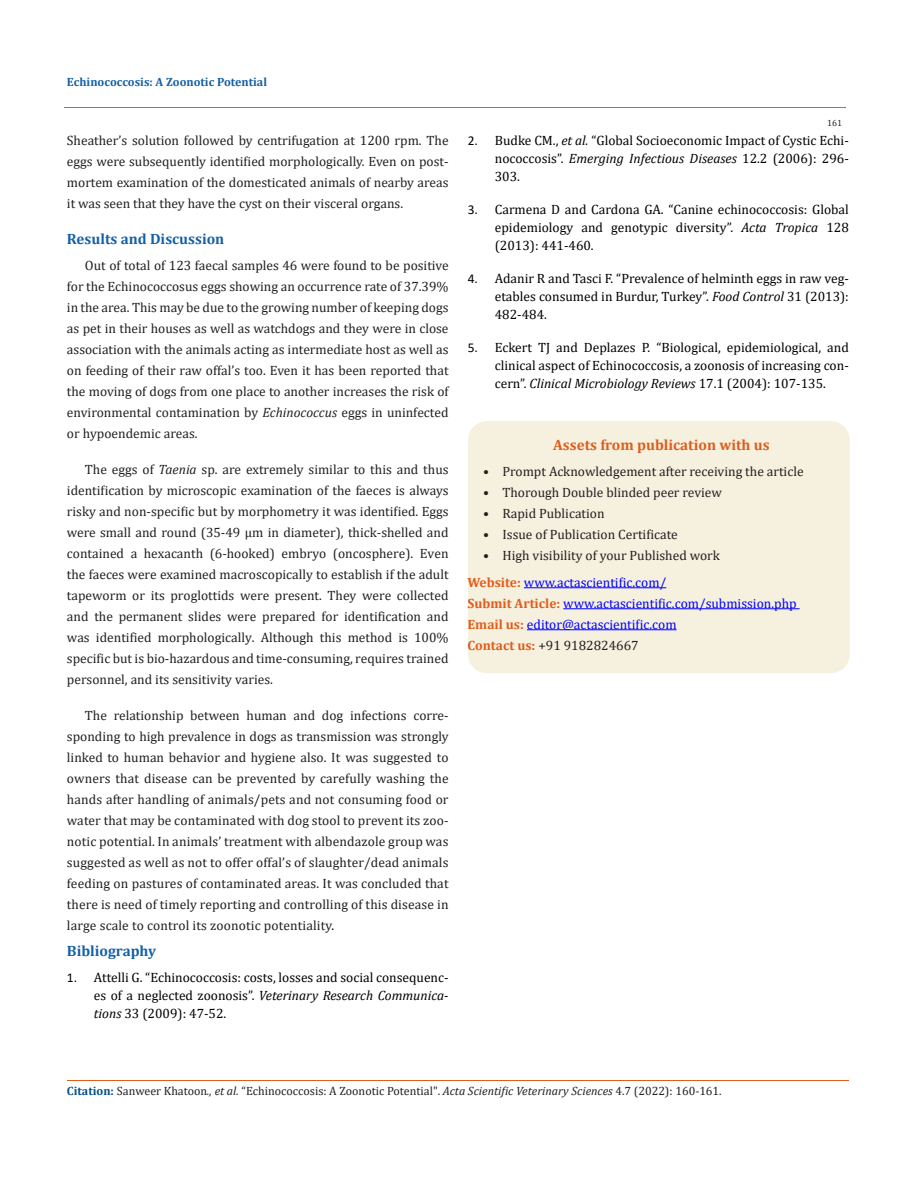
<style>
.page{position:relative;width:917px;height:1188px;background:#fff}
.page>*{position:absolute;margin:0;border:0;box-sizing:border-box;transform-origin:0 0}
.t1{font:700 15px "Cambria";color:#1560a6}
.t2{font:700 15px "Cambria";color:#e05d1a}
.t3{font:13.5px/21px "Cambria";color:#231f20;text-align:justify}
.t4{font:13.5px/18px "Cambria";color:#000;text-align:justify}
.t5{font:13.5px "Cambria";color:#00f}
.t6{font:12px "Cambria";color:#231f20}
.t7{font:700 12px "Cambria";color:#1560a6}
.t8{font:9px "Cambria";color:#231f20}
.s1{font-style:italic}
.s2{color:#000}
.s3{font-family:"Calibri"}
.s4{font-weight:700;color:#e05d1a}
.s5{font-weight:700;color:#035089}
</style>
<div class="page">
<div style="left:469px;top:422px;width:380px;height:250px;background:#f6f0df;border-radius:18px"></div>
<div style="left:468px;top:421px;width:381px;height:252px;border:2px solid #f6f0df;border-radius:18px"></div>
<hr style="left:524px;top:587px;width:142px;height:1px;background:#00f">
<hr style="left:563px;top:608px;width:236px;height:1px;background:#00f">
<hr style="left:527px;top:629px;width:149px;height:1px;background:#00f">
<hr style="left:64px;top:108px;width:781px;height:1px;background:#e05d1a">
<hr style="left:67px;top:1080px;width:781px;height:1px;background:#e05d1a">
<p class="t7" style="left:67px;top:73px;width:202px">Echinococcosis: A Zoonotic Potential</p>
<p class="t3" style="left:67px;top:130px;width:383px">Sheather’s solution followed by centrifugation at 1200 rpm. The eggs were subsequently identified morphologically. Even on post&shy;mortem examination of the domesticated animals of nearby areas it was seen that they have the cyst on their visceral organs.</p>
<p class="t1" style="left:67px;top:229px;width:159px">Results and Discussion</p>
<p class="t3" style="left:67px;top:255px;width:383px;text-indent:18px">Out of total of 123 faecal samples 46 were found to be positive for the Echinococcosus eggs showing an occurrence rate of 37.39% in the area. This may be due to the growing number of keeping dogs as pet in their houses as well as watchdogs and they were in close association with the animals acting as intermediate host as well as on feeding of their raw offal’s too. Even it has been reported that the moving of dogs from one place to another increases the risk of environmental contamination by <span class="s1">Echinococcus</span> eggs in uninfected or hypoendemic areas.</p>
<p class="t3" style="left:67px;top:459px;width:383px;text-indent:18px">The eggs of <span class="s1">Taenia</span> sp. are extremely similar to this and thus identification by microscopic examination of the faeces is always risky and non-specific but by morphometry it was identified. Eggs were small and round (35-49 µm in diameter), thick-shelled and contained a hexacanth (6-hooked) embryo (oncosphere). Even the faeces were examined macroscopically to establish if the adult tapeworm or its proglottids were present. They were collected and the permanent slides were prepared for identification and was identified morphologically. Although this method is 100% specific but is bio-hazardous and time-consuming, requires trained personnel, and its sensitivity varies.</p>
<p class="t3" style="left:67px;top:705px;width:383px;text-indent:18px">The relationship between human and dog infections corre&shy;sponding to high prevalence in dogs as transmission was strongly linked to human behavior and hygiene also. It was suggested to owners that disease can be prevented by carefully washing the hands after handling of animals/pets and not consuming food or water that may be contaminated with dog stool to prevent its zoo&shy;notic potential. In animals’ treatment with albendazole group was suggested as well as not to offer offal’s of slaughter/dead animals feeding on pastures of contaminated areas. It was concluded that there is need of timely reporting and controlling of this disease in large scale to control its zoonotic potentiality<span class="s2">.</span></p>
<p class="t1" style="left:67px;top:940px;width:91px">Bibliography</p>
<p class="t4" style="left:94px;top:969px;width:356px;text-indent:-27px"><span class="s3">1.</span> Attelli G. “Echinococcosis: costs, losses and social consequenc&shy;es of a neglected zoonosis”. <span class="s1">Veterinary Research Communica&shy;tions</span> 33 (2009): 47-52.</p>
<p class="t8" style="left:827px;top:118px;width:16px">161</p>
<p class="t4" style="left:495px;top:132px;width:355px;text-indent:-27px"><span class="s3">2.</span> Budke CM., <span class="s1">et al.</span> “Global Socioeconomic Impact of Cystic Echi&shy;nococcosis”. <span class="s1">Emerging Infectious Diseases</span> 12.2 (2006): 296- 303.</p>
<p class="t4" style="left:495px;top:201px;width:355px;text-indent:-27px"><span class="s3">3.</span> Carmena D and Cardona GA. “Canine echinococcosis: Global epidemiology and genotypic diversity”. <span class="s1">Acta Tropica</span> 128 (2013): 441-460.</p>
<p class="t4" style="left:495px;top:270px;width:355px;text-indent:-27px"><span class="s3">4.</span> Adanir R and Tasci F. “Prevalence of helminth eggs in raw veg&shy;etables consumed in Burdur, Turkey”. <span class="s1">Food Control</span> 31 (2013):<br>482-484.</p>
<p class="t4" style="left:495px;top:339px;width:355px;text-indent:-27px"><span class="s3">5.</span> Eckert TJ and Deplazes P. “Biological, epidemiological, and clinical aspect of Echinococcosis, a zoonosis of increasing con&shy;cern”. <span class="s1">Clinical Microbiology Reviews</span> 17.1 (2004): 107-135.</p>
<p class="t2" style="left:553px;top:434px;width:218px">Assets from publication with us</p>
<p class="t3" style="left:483px;top:461px;width:322px">• Prompt Acknowledgement after receiving the article</p>
<p class="t3" style="left:483px;top:482px;width:240px">• Thorough Double blinded peer review</p>
<p class="t3" style="left:483px;top:503px;width:123px">• Rapid Publication</p>
<p class="t3" style="left:483px;top:524px;width:196px">• Issue of Publication Certificate</p>
<p class="t3" style="left:483px;top:545px;width:238px">• High visibility of your Published work</p>
<p class="t5" style="left:467px;top:574px;width:200px"><span class="s4">Website:</span> www.actascientific.com/</p>
<p class="t5" style="left:467px;top:595px;width:330px"><span class="s4">Submit Article:</span> www.actascientific.com/submission.php</p>
<p class="t5" style="left:467px;top:616px;width:210px"><span class="s4">Email us:</span> editor@actascientific.com</p>
<p class="t3" style="left:467px;top:635px;width:173px"><span class="s4">Contact us:</span> +91 9182824667</p>
<p class="t6" style="left:67px;top:1084px;width:656px"><span class="s5">Citation:</span> Sanweer Khatoon<span class="s1">., et al.</span> “Echinococcosis: A Zoonotic Potential". <span class="s1">Acta Scientific Veterinary Sciences</span> 4.7 (2022): 160-161.</p>
</div>
